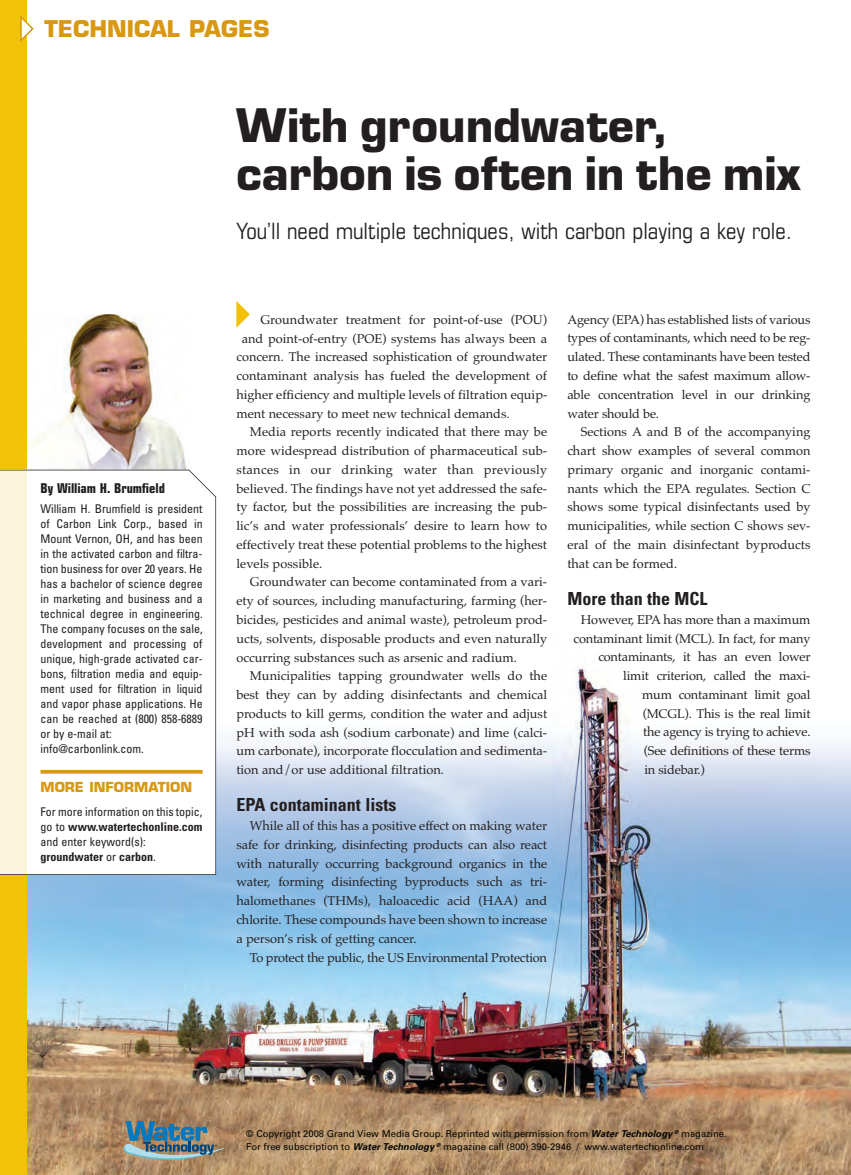
<style>
.page{position:relative;width:851px;height:1175px;background:#fff}
.page>*{position:absolute;margin:0;border:0;box-sizing:border-box;transform-origin:0 0}
.t1{font:700 45px/48px "Eurostile";color:#231f20}
.t2{font:condensed 22.5px "Eurostile";color:#231f20}
.t3{font:700 22.5px "Eurostile";color:#d99811}
.t4{font:700 condensed 18px "Univers";color:#231f20}
.t5{font:700 condensed 13.5px "Eurostile";color:#231f20}
.t6{font:700 13.5px "Eurostile";color:#d99811}
.t7{font:12.75px/18.8px "Palatino";color:#231f20;text-align:justify}
.t8{font:12.75px "Palatino";letter-spacing:.025em;color:#231f20}
.t9{font:condensed 12px/15px "Univers";letter-spacing:-.005em;color:#231f20}
.t10{font:9.45px/13.5px "Univers";color:#040503}
.s1{font-weight:700}
.s2{font-weight:700;font-style:italic}
</style>
<div class="page">
<img style="left:27px;top:540px;width:823px;height:634px">
<div style="left:0;top:0;width:27px;height:1174px;background:#f2c209"></div>
<svg style="left:236px;top:301px;width:14px;height:27px"></svg>
<img style="left:27px;top:314px;width:162px;height:156px">
<svg style="left:0;top:470px;width:216px;height:404px"></svg>
<hr style="left:40px;top:770px;width:162px;height:3px;background:#d99811">
<svg style="left:20px;top:15px;width:14px;height:27px"></svg>
<svg style="left:124px;top:1120px;width:101px;height:41px;background:#768787"></svg>
<h2 class="t3" style="left:44px;top:15px;width:227px">TECHNICAL PAGES</h2>
<p class="t5" style="left:40px;top:480px;width:126px">By William H. Brumfield</p>
<p class="t9" style="left:40px;top:500px;width:164px">William H. Brumfield is president of Carbon Link Corp., based in<br>Mount Vernon, OH, and has been in the activated carbon and filtra&shy;tion business for over 20 years. He has a bachelor of science degree in marketing and business and a technical degree in engineering.<br>The company focuses on the sale, development and processing of unique, high-grade activated car&shy;bons, filtration media and equip&shy;ment used for filtration in liquid and vapor phase applications. He can be reached at (800) 858-6889 or by e-mail at: info@carbonlink.com.</p>
<p class="t6" style="left:40px;top:778px;width:153px">MORE INFORMATION</p>
<p class="t9" style="left:40px;top:803px;width:164px">For more information on this topic, go to <span class="s1">www.watertechonline.com </span>and enter keyword(s): <span class="s1">groundwater</span> or <span class="s1">carbon</span>.</p>
<h1 class="t1" style="left:236px;top:101px;width:566px">With groundwater, carbon is often in the mix</h1>
<h2 class="t2" style="left:236px;top:218px;width:557px">You’ll need multiple techniques, with carbon playing a key role.</h2>
<p class="t7" style="left:260px;top:310px;width:288px">Groundwater treatment for point-of-use (POU)</p>
<p class="t7" style="left:242px;top:329px;width:307px">and point-of-entry (POE) systems has always been a</p>
<p class="t7" style="left:236px;top:348px;width:312px">concern. The increased sophistication of groundwater</p>
<p class="t7" style="left:236px;top:366px;width:312px">contaminant analysis has fueled the development of</p>
<p class="t7" style="left:236px;top:385px;width:312px">higher efficiency and multiple levels of filtration equip-</p>
<p class="t7" style="left:236px;top:404px;width:275px">ment necessary to meet new technical demands.</p>
<p class="t7" style="left:250px;top:423px;width:299px">Media reports recently indicated that there may be</p>
<p class="t7" style="left:236px;top:441px;width:312px">more widespread distribution of pharmaceutical sub-</p>
<p class="t8" style="left:236px;top:462px;width:312px">stances in our drinking water than previously</p>
<p class="t7" style="left:236px;top:479px;width:312px">believed. The findings have not yet addressed the safe-</p>
<p class="t7" style="left:236px;top:498px;width:312px">ty factor, but the possibilities are increasing the pub-</p>
<p class="t7" style="left:236px;top:516px;width:312px">lic’s and water professionals’ desire to learn how to</p>
<p class="t7" style="left:236px;top:535px;width:312px">effectively treat these potential problems to the highest</p>
<p class="t7" style="left:236px;top:554px;width:87px">levels possible.</p>
<p class="t7" style="left:250px;top:573px;width:299px">Groundwater can become contaminated from a vari-</p>
<p class="t7" style="left:236px;top:591px;width:312px">ety of sources, including manufacturing, farming (her-</p>
<p class="t7" style="left:236px;top:610px;width:312px">bicides, pesticides and animal waste), petroleum prod-</p>
<p class="t7" style="left:236px;top:629px;width:312px">ucts, solvents, disposable products and even naturally</p>
<p class="t7" style="left:236px;top:648px;width:282px">occurring substances such as arsenic and radium.</p>
<p class="t7" style="left:250px;top:667px;width:299px">Municipalities tapping groundwater wells do the</p>
<p class="t7" style="left:236px;top:685px;width:312px">best they can by adding disinfectants and chemical</p>
<p class="t7" style="left:236px;top:704px;width:312px">products to kill germs, condition the water and adjust</p>
<p class="t7" style="left:236px;top:723px;width:312px">pH with soda ash (sodium carbonate) and lime (calci-</p>
<p class="t7" style="left:236px;top:742px;width:312px">um carbonate), incorporate flocculation and sedimenta-</p>
<p class="t7" style="left:236px;top:760px;width:209px">tion and/or use additional filtration.</p>
<h3 class="t4" style="left:236px;top:794px;width:161px">EPA contaminant lists</h3>
<p class="t7" style="left:236px;top:816px;width:312px;text-indent:14px">While all of this has a positive effect on making water safe for drinking, disinfecting products can also react with naturally occurring background organics in the water, forming disinfecting byproducts such as tri&shy;halomethanes (THMs), haloacedic acid (HAA) and chlorite. These compounds have been shown to increase a person’s risk of getting cancer.</p>
<p class="t7" style="left:250px;top:948px;width:299px">To protect the public, the US Environmental Protection</p>
<p class="t7" style="left:567px;top:310px;width:245px">Agency (EPA) has established lists of various types of contaminants, which need to be reg&shy;ulated. These contaminants have been tested to define what the safest maximum allow&shy;able concentration level in our drinking water should be.</p>
<p class="t7" style="left:567px;top:423px;width:245px;text-indent:14px">Sections A and B of the accompanying chart show examples of several common primary organic and inorganic contami&shy;nants which the EPA regulates. Section C shows some typical disinfectants used by municipalities, while section C shows sev&shy;eral of the main disinfectant byproducts that can be formed.</p>
<h3 class="t4" style="left:567px;top:587px;width:142px">More than the MCL</h3>
<p class="t7" style="left:580px;top:610px;width:231px">However, EPA has more than a maximum</p>
<p class="t7" style="left:573px;top:629px;width:238px">contaminant limit (MCL). In fact, for many</p>
<p class="t7" style="left:598px;top:648px;width:214px">contaminants, it has an even lower</p>
<p class="t7" style="left:623px;top:666px;width:189px">limit criterion, called the maxi-</p>
<p class="t7" style="left:642px;top:685px;width:170px">mum contaminant limit goal</p>
<p class="t7" style="left:642px;top:704px;width:169px">(MCGL). This is the real limit</p>
<p class="t7" style="left:643px;top:723px;width:169px">the agency is trying to achieve.</p>
<p class="t7" style="left:643px;top:741px;width:168px">(See definitions of these terms</p>
<p class="t7" style="left:644px;top:760px;width:62px">in sidebar.)</p>
<p class="t10" style="left:246px;top:1126px;width:482px">© Copyright 2008 Grand View Media Group. Reprinted with permission from <span class="s2">Water Technology</span> <sup>®</sup> magazine.<br>For free subscription to <span class="s2">Water Technology</span> <sup>®</sup> magazine call (800) 390-2946 / www.watertechonline.com</p>
</div>
